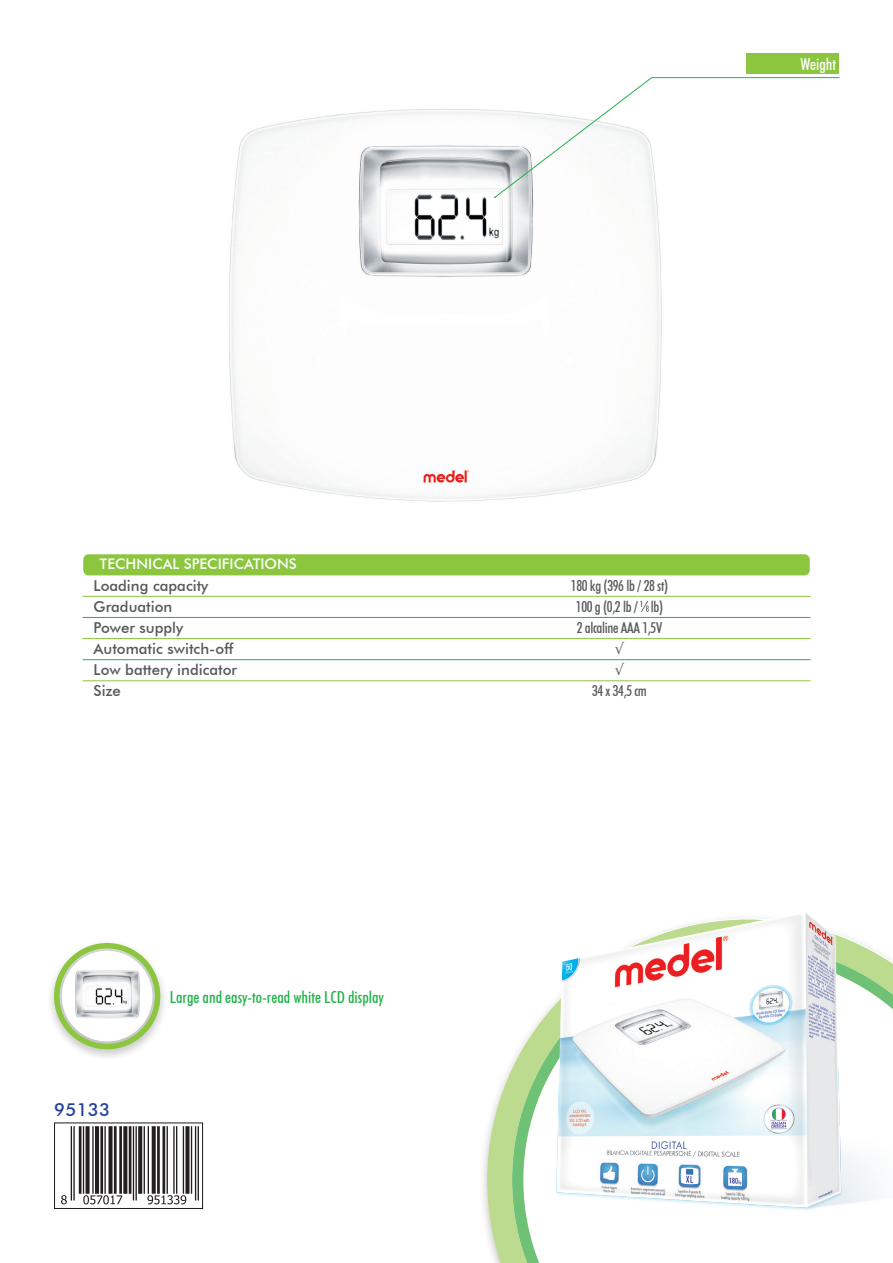
<style>
.page{position:relative;width:893px;height:1263px;background:#fff}
.page>*{position:absolute;margin:0;border:0;box-sizing:border-box;transform-origin:0 0}
.t1{font:500 18px "Futura BT";letter-spacing:.02em;color:#223f99}
.t2{font:500 condensed 16.5px "Futura BT";color:#23b24b}
.t3{font:500 condensed 16.5px "Futura BT";color:#fff}
.t4{font:500 15px "Futura BT";color:#57585a}
.t5{font:500 condensed 15px "Futura BT";letter-spacing:-.02em;color:#57585a}
.t6{font:500 14.55px "Futura BT";color:#fff}
</style>
<div class="page">
<img style="left:229px;top:109px;width:433px;height:393px">
<div style="left:478px;top:914px;width:415px;height:349px;background:#231f20;opacity:.3"></div>
<div style="left:83px;top:554px;width:727px;height:21px;background:#8bc63e;border-radius:5px"></div>
<svg style="left:487px;top:919px;width:56px;height:344px"></svg>
<svg style="left:512px;top:944px;width:31px;height:319px"></svg>
<svg style="left:525px;top:957px;width:368px;height:306px"></svg>
<svg style="left:494px;top:77px;width:346px;height:121px"></svg>
<div style="left:746px;top:54px;width:93px;height:20px;background:#8bc63e"></div>
<div style="left:46px;top:939px;width:122px;height:122px;background:#231f20;opacity:.3"></div>
<svg style="left:54px;top:943px;width:106px;height:106px"></svg>
<div style="left:62px;top:951px;width:91px;height:90px;background:#fff;border-radius:45px"></div>
<div style="left:54px;top:1122px;width:149px;height:87px;border:1px solid #231f20"></div>
<hr style="left:83px;top:596px;width:727px;height:1px;background:#8bc63e">
<hr style="left:83px;top:659px;width:727px;height:1px;background:#23b24b">
<hr style="left:83px;top:617px;width:727px;height:1px;background:#23b24b">
<hr style="left:83px;top:680px;width:727px;height:1px;background:#8bc63e">
<hr style="left:83px;top:638px;width:727px;height:1px;background:#8bc63e">
<img style="left:75px;top:970px;width:65px;height:48px">
<img style="left:543px;top:913px;width:350px;height:307px">
<svg style="left:62px;top:1126px;width:137px;height:79px"></svg>
<hr style="left:71px;top:1126px;width:1px;height:74px;background:#231f20">
<hr style="left:73px;top:1126px;width:2px;height:74px;background:#231f20">
<hr style="left:79px;top:1126px;width:2px;height:68px;background:#231f20">
<hr style="left:83px;top:1126px;width:1px;height:68px;background:#231f20">
<svg style="left:86px;top:1126px;width:4px;height:68px"></svg>
<hr style="left:92px;top:1126px;width:2px;height:68px;background:#231f20">
<hr style="left:95px;top:1126px;width:4px;height:68px;background:#231f20">
<hr style="left:100px;top:1126px;width:3px;height:68px;background:#231f20">
<hr style="left:104px;top:1126px;width:2px;height:68px;background:#231f20">
<div style="left:108px;top:1126px;width:5px;height:68px;background:#231f20"></div>
<hr style="left:114px;top:1126px;width:3px;height:68px;background:#231f20">
<hr style="left:119px;top:1126px;width:3px;height:68px;background:#231f20">
<svg style="left:123px;top:1126px;width:4px;height:68px"></svg>
<hr style="left:129px;top:1126px;width:2px;height:68px;background:#231f20">
<hr style="left:133px;top:1126px;width:1px;height:74px;background:#231f20">
<hr style="left:135px;top:1126px;width:2px;height:74px;background:#231f20">
<svg style="left:138px;top:1126px;width:4px;height:68px"></svg>
<hr style="left:144px;top:1126px;width:1px;height:68px;background:#231f20">
<hr style="left:148px;top:1126px;width:1px;height:68px;background:#231f20">
<svg style="left:152px;top:1126px;width:4px;height:68px"></svg>
<hr style="left:157px;top:1126px;width:3px;height:68px;background:#231f20">
<hr style="left:162px;top:1126px;width:3px;height:68px;background:#231f20">
<hr style="left:167px;top:1126px;width:1px;height:68px;background:#231f20">
<hr style="left:173px;top:1126px;width:2px;height:68px;background:#231f20">
<hr style="left:176px;top:1126px;width:1px;height:68px;background:#231f20">
<hr style="left:183px;top:1126px;width:1px;height:68px;background:#231f20">
<svg style="left:185px;top:1126px;width:4px;height:68px"></svg>
<hr style="left:191px;top:1126px;width:1px;height:68px;background:#231f20">
<hr style="left:195px;top:1126px;width:1px;height:74px;background:#231f20">
<hr style="left:198px;top:1126px;width:1px;height:74px;background:#231f20">
<svg style="left:61px;top:1195px;width:6px;height:9px"></svg>
<svg style="left:83px;top:1195px;width:39px;height:9px"></svg>
<svg style="left:147px;top:1195px;width:39px;height:9px"></svg>
<svg style="left:640px;top:601px;width:9px;height:11px"></svg>
<p class="t3" style="left:801px;top:54px;width:37px">Weight</p>
<p class="t6" style="left:100px;top:555px;width:198px">TECHNICAL SPECIFICATIONS</p>
<p class="t4" style="left:94px;top:576px;width:116px">Loading capacity</p>
<p class="t4" style="left:94px;top:597px;width:80px">Graduation</p>
<p class="t4" style="left:94px;top:618px;width:91px">Power supply</p>
<p class="t4" style="left:94px;top:639px;width:141px">Automatic switch-off</p>
<p class="t4" style="left:94px;top:660px;width:145px">Low battery indicator</p>
<p class="t4" style="left:94px;top:681px;width:29px">Size</p>
<p class="t1" style="left:54px;top:1099px;width:57px">95133</p>
<p class="t2" style="left:170px;top:987px;width:216px">Large and easy-to-read white LCD display</p>
<p class="t5" style="left:571px;top:576px;width:99px">180 kg (396 lb / 28 st)</p>
<p class="t5" style="left:576px;top:597px;width:89px">100 g (0,2 lb / lb)</p>
<p class="t5" style="left:577px;top:618px;width:87px">2 alcaline AAA 1,5V</p>
<p class="t5" style="left:615px;top:639px;width:11px">√</p>
<p class="t5" style="left:615px;top:660px;width:11px">√</p>
<p class="t5" style="left:592px;top:681px;width:56px">34 x 34,5 cm</p>
</div>
